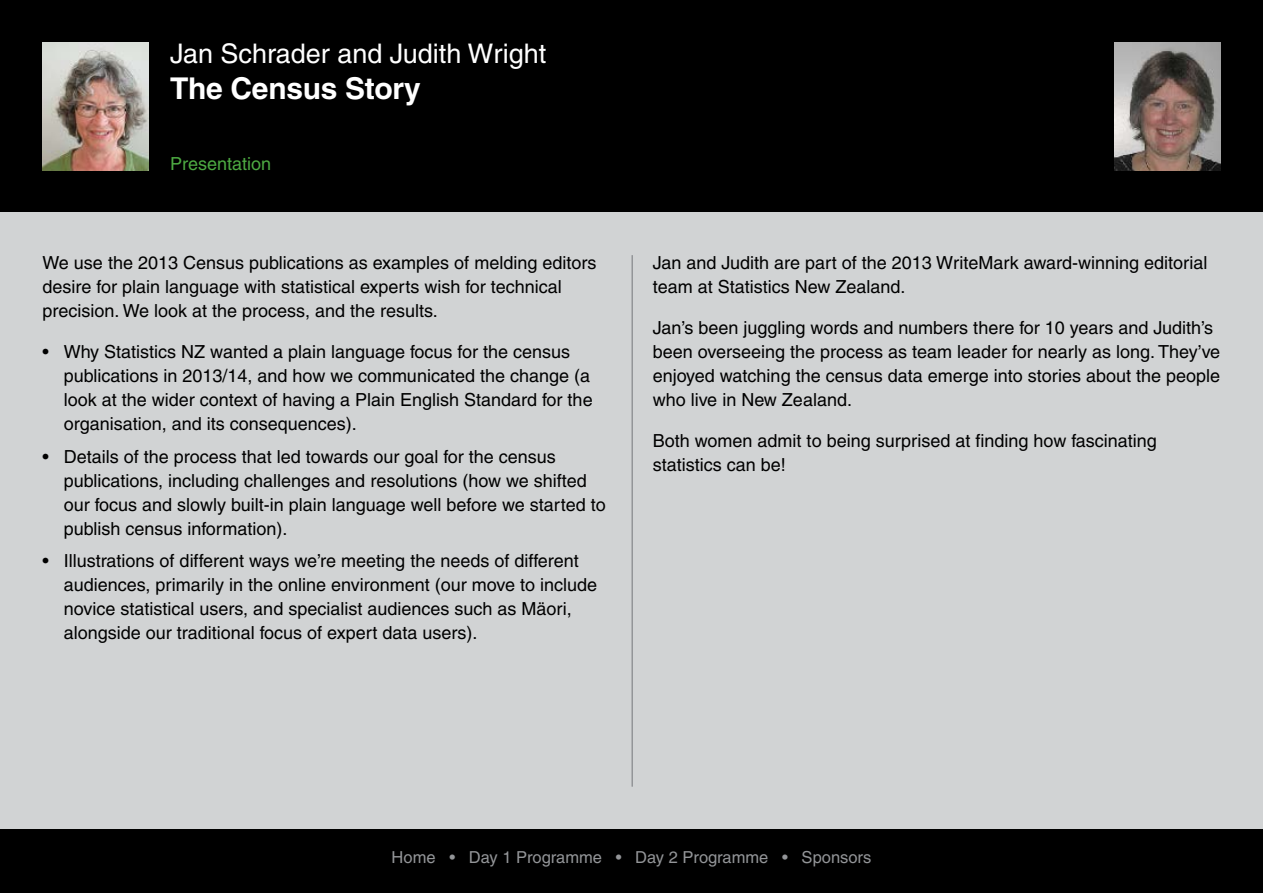
<style>
.page{position:relative;width:1263px;height:893px;background:#d1d3d4}
.page>*{position:absolute;margin:0;border:0;box-sizing:border-box;transform-origin:0 0}
.t1{font:700 30px "Helvetica";letter-spacing:-.01em;color:#fff}
.t2{font:27px "Helvetica";color:#fff}
.t3{font:18px/24px "Helvetica";color:#000}
.t4{font:18px "Helvetica";color:#4daa42}
.t5{font:16.5px "Helvetica";color:#939598}
</style>
<div class="page">
<div style="left:0;top:0;width:1263px;height:212px;background:#000"></div>
<div style="left:0;top:829px;width:1263px;height:64px;background:#000"></div>
<hr style="left:631px;top:255px;width:2px;height:532px;background:#939598">
<img style="left:43px;top:43px;width:106px;height:127px">
<img style="left:1114px;top:43px;width:106px;height:127px">
<h2 class="t2" style="left:170px;top:38px;width:378px">Jan Schrader and Judith Wright</h2>
<h1 class="t1" style="left:170px;top:71px;width:252px">The Census Story</h1>
<p class="t4" style="left:170px;top:153px;width:103px">Presentation</p>
<p class="t3" style="left:43px;top:251px;width:555px">We use the 2013 Census publications as examples of melding editors desire for plain language with statistical experts wish for technical precision. We look at the process, and the results.</p>
<p class="t3" style="left:64px;top:340px;width:530px;text-indent:-21px">• Why Statistics NZ wanted a plain language focus for the census publications in 2013/14, and how we communicated the change (a look at the wider context of having a Plain English Standard for the organisation, and its consequences).</p>
<p class="t3" style="left:64px;top:444px;width:543px;text-indent:-21px">• Details of the process that led towards our goal for the census publications, including challenges and resolutions (how we shifted our focus and slowly built-in plain language well before we started to publish census information).</p>
<p class="t3" style="left:64px;top:549px;width:535px;text-indent:-21px">• Illustrations of different ways we’re meeting the needs of different audiences, primarily in the online environment (our move to include novice statistical users, and specialist audiences such as Mäori, alongside our traditional focus of expert data users).</p>
<p class="t3" style="left:653px;top:251px;width:556px">Jan and Judith are part of the 2013 WriteMark award-winning editorial team at Statistics New Zealand.</p>
<p class="t3" style="left:653px;top:316px;width:569px">Jan’s been juggling words and numbers there for 10 years and Judith’s been overseeing the process as team leader for nearly as long. They’ve enjoyed watching the census data emerge into stories about the people who live in New Zealand.</p>
<p class="t3" style="left:653px;top:429px;width:506px">Both women admit to being surprised at finding how fascinating statistics can be!</p>
<p class="t5" style="left:392px;top:848px;width:481px">Home • Day 1 Programme • Day 2 Programme • Sponsors</p>
</div>
